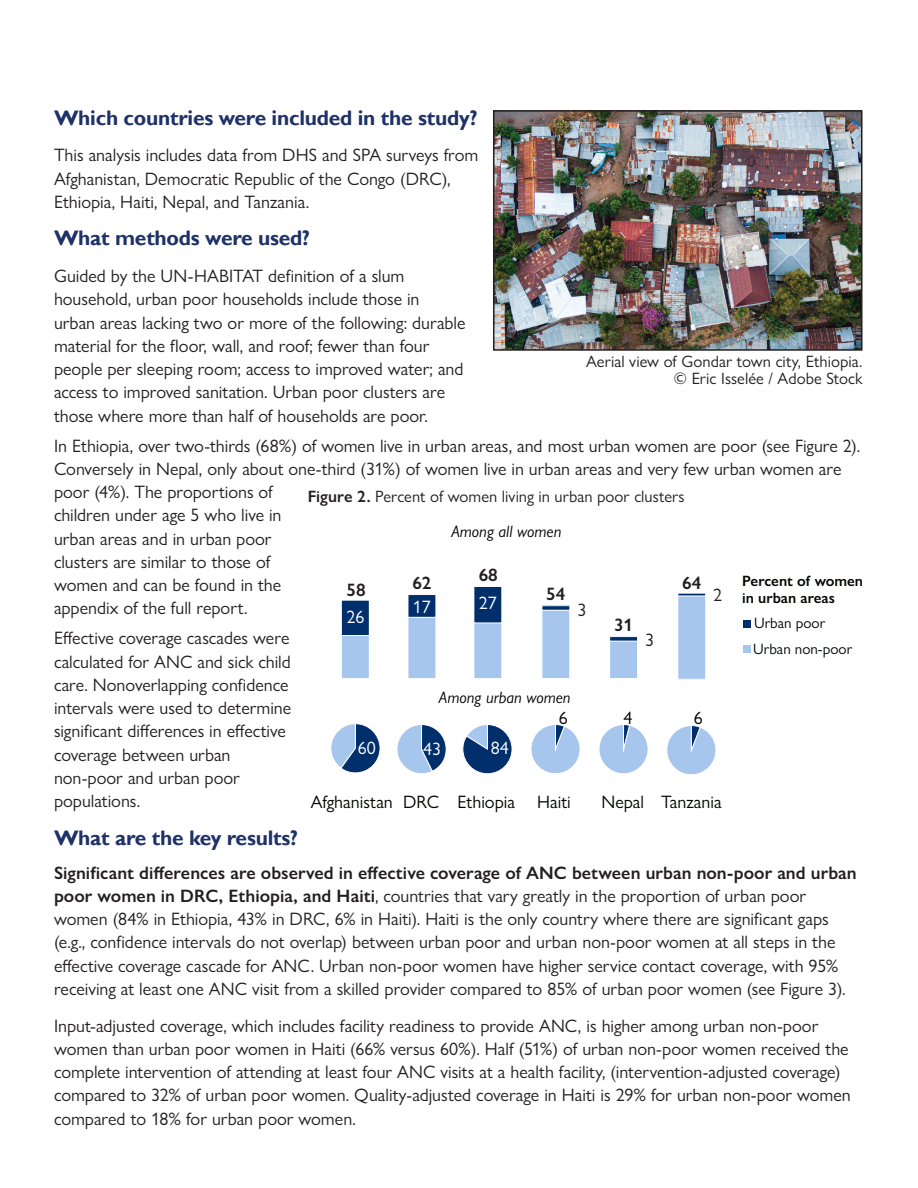
<style>
.page{position:relative;width:918px;height:1188px;background:#fff}
.page>*{position:absolute;margin:0;border:0;box-sizing:border-box;transform-origin:0 0}
.subheading{font:700 21px "Gill Sans";letter-spacing:-.01em;color:#1f3267}
.Body_Text{font:18px/23.2px "Gill Sans Nova";color:#231f20}
.subheading-2{font:18px/23.2px "Gill Sans Nova";color:#231f20}
.t1{font:18px "Gill Sans Nova";color:#000700}
.t2{font:600 18px "Gill Sans Nova";color:#231f20}
.t3{font:18px "Gill Sans Nova";color:#fff}
.t4{font:18px "Gill Sans Nova";color:#000}
.Body_Text-2{font:16.5px "Gill Sans Nova";color:#231f20}
.t5{font:italic 16.5px "Gill Sans Nova";color:#000}
.t6{font:600 15px/16.5px "Gill Sans Nova";color:#000700}
.t7{font:15px/25.8px "Gill Sans Nova";color:#000700}
.s1{font-weight:600}
</style>
<div class="page">
<div style="left:341px;top:600px;width:28px;height:79px;background:#a7c6ed"></div>
<div style="left:341px;top:600px;width:29px;height:79px;border:1px solid #fff"></div>
<svg style="left:331px;top:723px;width:49px;height:50px"></svg>
<div style="left:341px;top:600px;width:28px;height:35px;background:#002f6c"></div>
<div style="left:341px;top:600px;width:29px;height:36px;border:1px solid #fff"></div>
<div style="left:408px;top:595px;width:28px;height:84px;background:#a7c6ed"></div>
<div style="left:408px;top:594px;width:28px;height:85px;border:1px solid #fff"></div>
<svg style="left:397px;top:724px;width:50px;height:50px"></svg>
<div style="left:408px;top:595px;width:28px;height:22px;background:#002f6c"></div>
<div style="left:408px;top:594px;width:28px;height:24px;border:1px solid #fff"></div>
<div style="left:474px;top:587px;width:28px;height:92px;background:#a7c6ed"></div>
<div style="left:473px;top:586px;width:29px;height:93px;border:1px solid #fff"></div>
<svg style="left:462px;top:724px;width:50px;height:50px"></svg>
<div style="left:474px;top:586px;width:28px;height:37px;background:#002f6c"></div>
<div style="left:473px;top:586px;width:29px;height:37px;border:1px solid #fff"></div>
<div style="left:542px;top:605px;width:28px;height:74px;background:#a7c6ed;border:1px solid #fff"></div>
<svg style="left:531px;top:724px;width:49px;height:50px"></svg>
<hr style="left:542px;top:606px;width:28px;height:4px;background:#002f6c">
<div style="left:542px;top:605px;width:28px;height:6px;border:1px solid #fff"></div>
<div style="left:610px;top:637px;width:28px;height:42px;background:#a7c6ed"></div>
<div style="left:609px;top:636px;width:29px;height:43px;border:1px solid #fff"></div>
<svg style="left:599px;top:724px;width:49px;height:50px"></svg>
<hr style="left:610px;top:637px;width:28px;height:4px;background:#002f6c">
<div style="left:609px;top:636px;width:29px;height:6px;border:1px solid #fff"></div>
<div style="left:678px;top:593px;width:28px;height:86px;background:#a7c6ed"></div>
<div style="left:677px;top:593px;width:29px;height:87px;border:1px solid #fff"></div>
<svg style="left:667px;top:725px;width:49px;height:50px"></svg>
<div style="left:743px;top:620px;width:8px;height:8px;background:#002f6c"></div>
<div style="left:743px;top:645px;width:8px;height:8px;background:#a7c6ed"></div>
<img style="left:496px;top:113px;width:363px;height:235px">
<div style="left:493px;top:110px;width:369px;height:241px;border:2px solid #231f20"></div>
<p class="subheading" style="left:54px;top:105px;width:425px">Which countries were included in the study?</p>
<p class="Body_Text" style="left:54px;top:144px;width:426px">This analysis includes data from DHS and SPA surveys from<br>Afghanistan, Democratic Republic of the Congo (DRC),<br>Ethiopia, Haiti, Nepal, and Tanzania.</p>
<p class="subheading" style="left:54px;top:226px;width:258px">What methods were used?</p>
<p class="Body_Text" style="left:54px;top:264px;width:413px">Guided by the UN-HABITAT definition of a slum household, urban poor households include those in<br>urban areas lacking two or more of the following: durable material for the floor, wall, and roof; fewer than four people per sleeping room; access to improved water; and access to improved sanitation. Urban poor clusters are those where more than half of households are poor.</p>
<p class="Body_Text" style="left:54px;top:434px;width:808px">In Ethiopia, over two-thirds (68%) of women live in urban areas, and most urban women are poor (see Figure 2).<br>Conversely in Nepal, only about one-third (31%) of women live in urban areas and very few urban women are poor (4%). The proportions of<br>children under age 5 who live in<br>urban areas and in urban poor<br>clusters are similar to those of<br>women and can be found in the<br>appendix of the full report.</p>
<p class="Body_Text" style="left:54px;top:627px;width:239px">Effective coverage cascades were calculated for ANC and sick child care. Nonoverlapping confidence intervals were used to determine significant differences in effective coverage between urban non-poor and urban poor populations.</p>
<p class="subheading" style="left:54px;top:825px;width:246px">What are the key results?</p>
<p class="subheading-2" style="left:54px;top:861px;width:804px"><span class="s1">Significant differences are observed in effective coverage of ANC between urban non-poor and urban poor women in DRC, Ethiopia, and Haiti</span>, countries that vary greatly in the proportion of urban poor women (84% in Ethiopia, 43% in DRC, 6% in Haiti). Haiti is the only country where there are significant gaps (e.g., confidence intervals do not overlap) between urban poor and urban non-poor women at all steps in the effective coverage cascade for ANC. Urban non-poor women have higher service contact coverage, with 95% receiving at least one ANC visit from a skilled provider compared to 85% of urban poor women (see Figure 3).</p>
<p class="subheading-2" style="left:54px;top:1014px;width:798px">Input-adjusted coverage, which includes facility readiness to provide ANC, is higher among urban non-poor women than urban poor women in Haiti (66% versus 60%). Half (51%) of urban non-poor women received the complete intervention of attending at least four ANC visits at a health facility, (intervention-adjusted coverage) compared to 32% of urban poor women. Quality-adjusted coverage in Haiti is 29% for urban non-poor women compared to 18% for urban poor women.</p>
<p class="Body_Text-2" style="left:586px;top:351px;width:278px">Aerial view of Gondar town city, Ethiopia.</p>
<p class="Body_Text-2" style="left:674px;top:368px;width:190px">© Eric Isselée / Adobe Stock</p>
<p class="Body_Text-2" style="left:308px;top:487px;width:378px"><span class="s1">Figure 2.</span> Percent of women living in urban poor clusters</p>
<p class="t5" style="left:451px;top:521px;width:111px">Among all women</p>
<p class="t2" style="left:479px;top:564px;width:21px">68</p>
<p class="t6" style="left:742px;top:573px;width:122px">Percent of women in urban areas</p>
<p class="t2" style="left:682px;top:571px;width:21px">64</p>
<p class="t2" style="left:412px;top:572px;width:21px">62</p>
<p class="t2" style="left:346px;top:579px;width:21px">58</p>
<p class="t2" style="left:546px;top:583px;width:21px">54</p>
<p class="subheading-2" style="left:713px;top:583px;width:11px">2</p>
<p class="t3" style="left:479px;top:592px;width:20px">27</p>
<p class="t3" style="left:413px;top:596px;width:20px">17</p>
<p class="subheading-2" style="left:577px;top:598px;width:11px">3</p>
<p class="t3" style="left:346px;top:605px;width:20px">26</p>
<p class="t7" style="left:753px;top:610px;width:100px">Urban poor<br>Urban non-poor</p>
<p class="t2" style="left:614px;top:614px;width:21px">31</p>
<p class="subheading-2" style="left:645px;top:628px;width:11px">3</p>
<p class="t5" style="left:439px;top:687px;width:133px">Among urban women</p>
<p class="t4" style="left:559px;top:707px;width:11px">6</p>
<p class="t4" style="left:624px;top:707px;width:11px">4</p>
<p class="t4" style="left:694px;top:707px;width:11px">6</p>
<p class="t3" style="left:358px;top:737px;width:19px">60</p>
<p class="t3" style="left:491px;top:737px;width:19px">84</p>
<p class="t3" style="left:423px;top:738px;width:19px">43</p>
<p class="t1" style="left:403px;top:791px;width:37px">DRC</p>
<p class="t1" style="left:311px;top:791px;width:84px">Afghanistan</p>
<p class="t1" style="left:458px;top:791px;width:59px">Ethiopia</p>
<p class="t1" style="left:537px;top:791px;width:35px">Haiti</p>
<p class="t1" style="left:602px;top:791px;width:44px">Nepal</p>
<p class="t1" style="left:661px;top:791px;width:62px">Tanzania</p>
</div>
